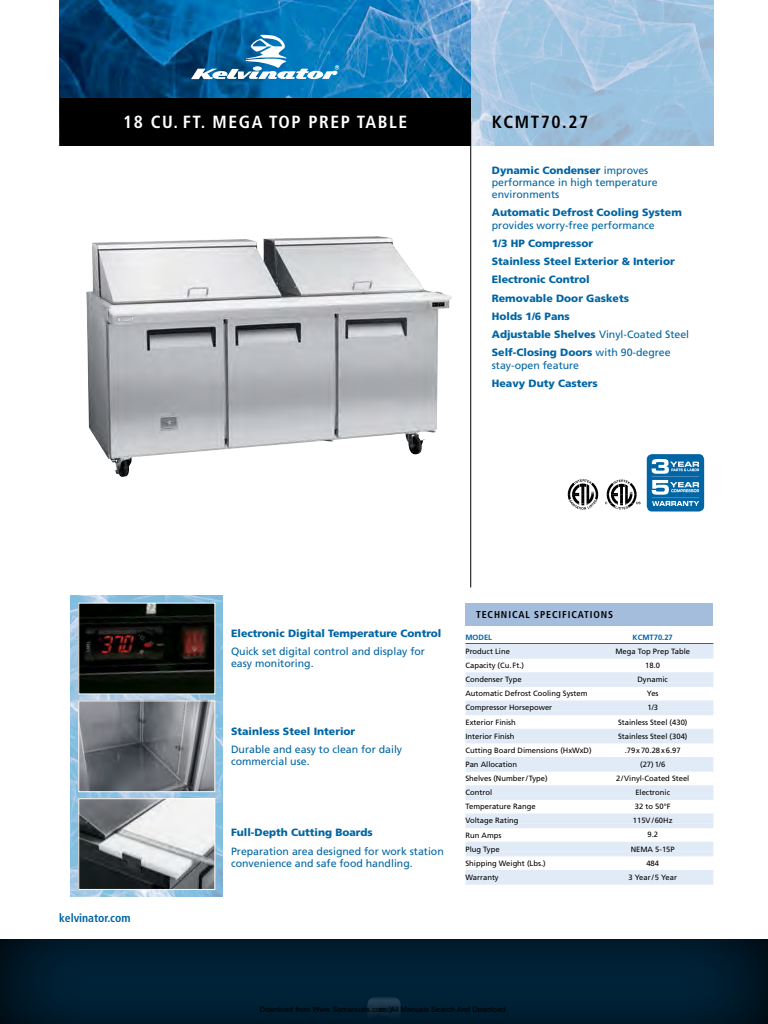
<style>
.page{position:relative;width:768px;height:1024px;background:#fff}
.page>*{position:absolute;margin:0;border:0;box-sizing:border-box;transform-origin:0 0}
.Product_Headline{font:700 condensed 17.6px "Frutiger";letter-spacing:.09em;color:#fff}
.FEATURES_SPEC_HEAD{font:700 condensed 17.6px "Frutiger";letter-spacing:.09em;color:#000}
.t1{font:700 condensed 11.7px "Frutiger";letter-spacing:-.005em;color:#0065a4}
.METUFF_Features_Bold{font:900 10.6px/12.3px "Frutiger";color:#0065a4}
.METUFF_Features_Bold-2{font:10.6px/12.3px "Frutiger";color:#0065a4}
.t2{font:700 condensed 10px "Frutiger";letter-spacing:.09em;color:#000}
.Chart_Left_Col_No_Ru{font:7.6px "Frutiger";color:#000}
.Right_Col__Data_Char{font:7.6px "Frutiger";color:#000}
.Chart_Left_Col_Rule{font:7.6px "Frutiger";color:#000}
.Right_Col__Data_Char-2{font:7.6px "Frutiger";letter-spacing:.06em;color:#000}
.Model___Chart_Head{font:700 7.6px "Frutiger";color:#0065a4}
.SubHeads_Chart{font:700 7.6px "Frutiger";color:#0065a4}
.t3{font:7.5px "Arial";color:#000}
.s1{font-weight:900}
.s2{font-weight:400}
</style>
<div class="page">
<img style="left:59px;top:0;width:412px;height:145px">
<svg style="left:471px;top:0;width:242px;height:145px;background:#a1c4e0"></svg>
<hr style="left:470px;top:122px;width:1px;height:465px;background:#000">
<svg style="left:191px;top:35px;width:148px;height:44px"></svg>
<div style="left:465px;top:603px;width:248px;height:22px;background:#a4bddc"></div>
<img style="left:71px;top:596px;width:152px;height:301px">
<hr style="left:465px;top:643px;width:248px;height:1px;background:#0065a4">
<div style="left:465px;top:644px;width:248px;height:10px;background:#e1ebf7"></div>
<div style="left:465px;top:654px;width:248px;height:5px;background:#e1ebf7"></div>
<div style="left:465px;top:672px;width:248px;height:10px;background:#e1ebf7"></div>
<div style="left:465px;top:682px;width:248px;height:5px;background:#e1ebf7"></div>
<div style="left:465px;top:701px;width:248px;height:10px;background:#e1ebf7"></div>
<hr style="left:465px;top:711px;width:248px;height:4px;background:#e1ebf7">
<div style="left:465px;top:729px;width:248px;height:10px;background:#e1ebf7"></div>
<hr style="left:465px;top:739px;width:248px;height:4px;background:#e1ebf7">
<div style="left:465px;top:757px;width:248px;height:10px;background:#e1ebf7"></div>
<div style="left:465px;top:767px;width:248px;height:5px;background:#e1ebf7"></div>
<div style="left:465px;top:785px;width:248px;height:10px;background:#e1ebf7"></div>
<div style="left:465px;top:795px;width:248px;height:5px;background:#e1ebf7"></div>
<div style="left:465px;top:814px;width:248px;height:9px;background:#e1ebf7"></div>
<div style="left:465px;top:823px;width:248px;height:5px;background:#e1ebf7"></div>
<div style="left:465px;top:842px;width:248px;height:10px;background:#e1ebf7"></div>
<hr style="left:465px;top:852px;width:248px;height:4px;background:#e1ebf7">
<div style="left:465px;top:870px;width:248px;height:10px;background:#e1ebf7"></div>
<div style="left:465px;top:880px;width:248px;height:5px;background:#e1ebf7"></div>
<div style="left:60px;top:98px;width:411px;height:47px;background:#000"></div>
<img style="left:86px;top:236px;width:366px;height:241px">
<svg style="left:605px;top:480px;width:35px;height:30px"></svg>
<svg style="left:568px;top:479px;width:30px;height:31px"></svg>
<div style="left:647px;top:454px;width:57px;height:58px;background:#0065a4;border-radius:5px"></div>
<svg style="left:652px;top:459px;width:47px;height:47px"></svg>
<img style="left:80px;top:605px;width:133px;height:87px">
<img style="left:80px;top:703px;width:133px;height:87px">
<div style="left:78px;top:701px;width:137px;height:91px;border:1px solid #fff"></div>
<img style="left:80px;top:800px;width:133px;height:88px">
<div style="left:78px;top:798px;width:137px;height:92px;border:1px solid #fff"></div>
<div style="left:0;top:930px;width:768px;height:94px;background:#0065a4;opacity:.5"></div>
<svg style="left:367px;top:997px;width:34px;height:27px"></svg>
<img style="left:379px;top:1006px;width:16px;height:8px">
<img style="left:373px;top:1014px;width:16px;height:8px">
<p class="Product_Headline" style="left:123px;top:112px;width:286px">18 CU. FT. MEGA TOP PREP TABLE</p>
<p class="FEATURES_SPEC_HEAD" style="left:492px;top:112px;width:98px">KCMT70.27</p>
<p class="METUFF_Features_Bold-2" style="left:492px;top:164px;width:167px"><span class="s1">Dynamic Condenser</span> improves performance in high temperature environments</p>
<p class="METUFF_Features_Bold" style="left:492px;top:206px;width:192px">Automatic Defrost Cooling System <span class="s2">provides worry-free performance</span></p>
<p class="METUFF_Features_Bold" style="left:492px;top:237px;width:103px">1/3 HP Compressor</p>
<p class="METUFF_Features_Bold" style="left:492px;top:255px;width:184px">Stainless Steel Exterior &amp; Interior</p>
<p class="METUFF_Features_Bold" style="left:492px;top:273px;width:99px">Electronic Control</p>
<p class="METUFF_Features_Bold" style="left:492px;top:292px;width:139px">Removable Door Gaskets</p>
<p class="METUFF_Features_Bold" style="left:492px;top:310px;width:80px">Holds 1/6 Pans</p>
<p class="METUFF_Features_Bold" style="left:492px;top:328px;width:199px">Adjustable Shelves <span class="s2">Vinyl-Coated Steel</span></p>
<p class="METUFF_Features_Bold-2" style="left:492px;top:346px;width:180px"><span class="s1">Self-Closing Doors</span> with 90-degree stay-open feature</p>
<p class="METUFF_Features_Bold" style="left:492px;top:377px;width:108px">Heavy Duty Casters</p>
<p class="t1" style="left:59px;top:911px;width:73px">kelvinator.com</p>
<p class="METUFF_Features_Bold" style="left:231px;top:627px;width:212px">Electronic Digital Temperature Control</p>
<p class="METUFF_Features_Bold-2" style="left:231px;top:645px;width:196px">Quick set digital control and display for easy monitoring.</p>
<p class="METUFF_Features_Bold" style="left:231px;top:725px;width:126px">Stainless Steel Interior</p>
<p class="METUFF_Features_Bold-2" style="left:231px;top:743px;width:173px">Durable and easy to clean for daily commercial use.</p>
<p class="METUFF_Features_Bold" style="left:231px;top:826px;width:143px">Full-Depth Cutting Boards</p>
<p class="METUFF_Features_Bold-2" style="left:231px;top:845px;width:214px">Preparation area designed for work station convenience and safe food handling.</p>
<p class="t2" style="left:476px;top:609px;width:139px">TECHNICAL SPECIFICATIONS</p>
<p class="SubHeads_Chart" style="left:465px;top:633px;width:28px">MODEL</p>
<p class="Chart_Left_Col_Rule" style="left:465px;top:647px;width:46px">Product Line</p>
<p class="Chart_Left_Col_No_Ru" style="left:465px;top:661px;width:60px">Capacity (Cu. Ft.)</p>
<p class="Chart_Left_Col_Rule" style="left:465px;top:675px;width:58px">Condenser Type</p>
<p class="Chart_Left_Col_No_Ru" style="left:465px;top:689px;width:124px">Automatic Defrost Cooling System</p>
<p class="Chart_Left_Col_Rule" style="left:465px;top:703px;width:88px">Compressor Horsepower</p>
<p class="Chart_Left_Col_No_Ru" style="left:465px;top:718px;width:52px">Exterior Finish</p>
<p class="Chart_Left_Col_Rule" style="left:465px;top:732px;width:51px">Interior Finish</p>
<p class="Chart_Left_Col_No_Ru" style="left:465px;top:746px;width:128px">Cutting Board Dimensions (HxWxD)</p>
<p class="Chart_Left_Col_Rule" style="left:465px;top:760px;width:53px">Pan Allocation</p>
<p class="Chart_Left_Col_No_Ru" style="left:465px;top:774px;width:84px">Shelves (Number/Type)</p>
<p class="Chart_Left_Col_Rule" style="left:465px;top:788px;width:28px">Control</p>
<p class="Chart_Left_Col_No_Ru" style="left:465px;top:802px;width:72px">Temperature Range</p>
<p class="Chart_Left_Col_Rule" style="left:465px;top:816px;width:55px">Voltage Rating</p>
<p class="Chart_Left_Col_No_Ru" style="left:465px;top:830px;width:38px">Run Amps</p>
<p class="Chart_Left_Col_Rule" style="left:465px;top:845px;width:36px">Plug Type</p>
<p class="Chart_Left_Col_No_Ru" style="left:465px;top:859px;width:82px">Shipping Weight (Lbs.)</p>
<p class="Chart_Left_Col_Rule" style="left:465px;top:873px;width:35px">Warranty</p>
<p class="Model___Chart_Head" style="left:633px;top:633px;width:42px">KCMT70.27</p>
<p class="Right_Col__Data_Char" style="left:615px;top:647px;width:76px">Mega Top Prep Table</p>
<p class="Right_Col__Data_Char" style="left:645px;top:661px;width:16px">18.0</p>
<p class="Right_Col__Data_Char" style="left:637px;top:675px;width:32px">Dynamic</p>
<p class="Right_Col__Data_Char" style="left:647px;top:689px;width:13px">Yes</p>
<p class="Right_Col__Data_Char" style="left:647px;top:703px;width:12px">1/3</p>
<p class="Right_Col__Data_Char" style="left:618px;top:717px;width:71px">Stainless Steel (430)</p>
<p class="Right_Col__Data_Char" style="left:618px;top:732px;width:71px">Stainless Steel (304)</p>
<p class="Right_Col__Data_Char-2" style="left:625px;top:746px;width:57px">.79x70.28x6.97</p>
<p class="Right_Col__Data_Char" style="left:640px;top:760px;width:27px">(27)1/6</p>
<p class="Right_Col__Data_Char" style="left:616px;top:774px;width:75px">2/Vinyl-Coated Steel</p>
<p class="Right_Col__Data_Char" style="left:635px;top:788px;width:36px">Electronic</p>
<p class="Right_Col__Data_Char" style="left:635px;top:802px;width:37px">32 to 50°F</p>
<p class="Right_Col__Data_Char" style="left:633px;top:816px;width:41px">115V/60Hz</p>
<p class="Right_Col__Data_Char" style="left:647px;top:830px;width:12px">9.2</p>
<p class="Right_Col__Data_Char" style="left:631px;top:844px;width:46px">NEMA 5-15P</p>
<p class="Right_Col__Data_Char" style="left:646px;top:859px;width:14px">484</p>
<p class="Right_Col__Data_Char" style="left:628px;top:873px;width:50px">3 Year/5 Year</p>
<p class="t3" style="left:260px;top:1006px;width:249px">Download from Www.Somanuals.com. All Manuals Search And Download.</p>
</div>
